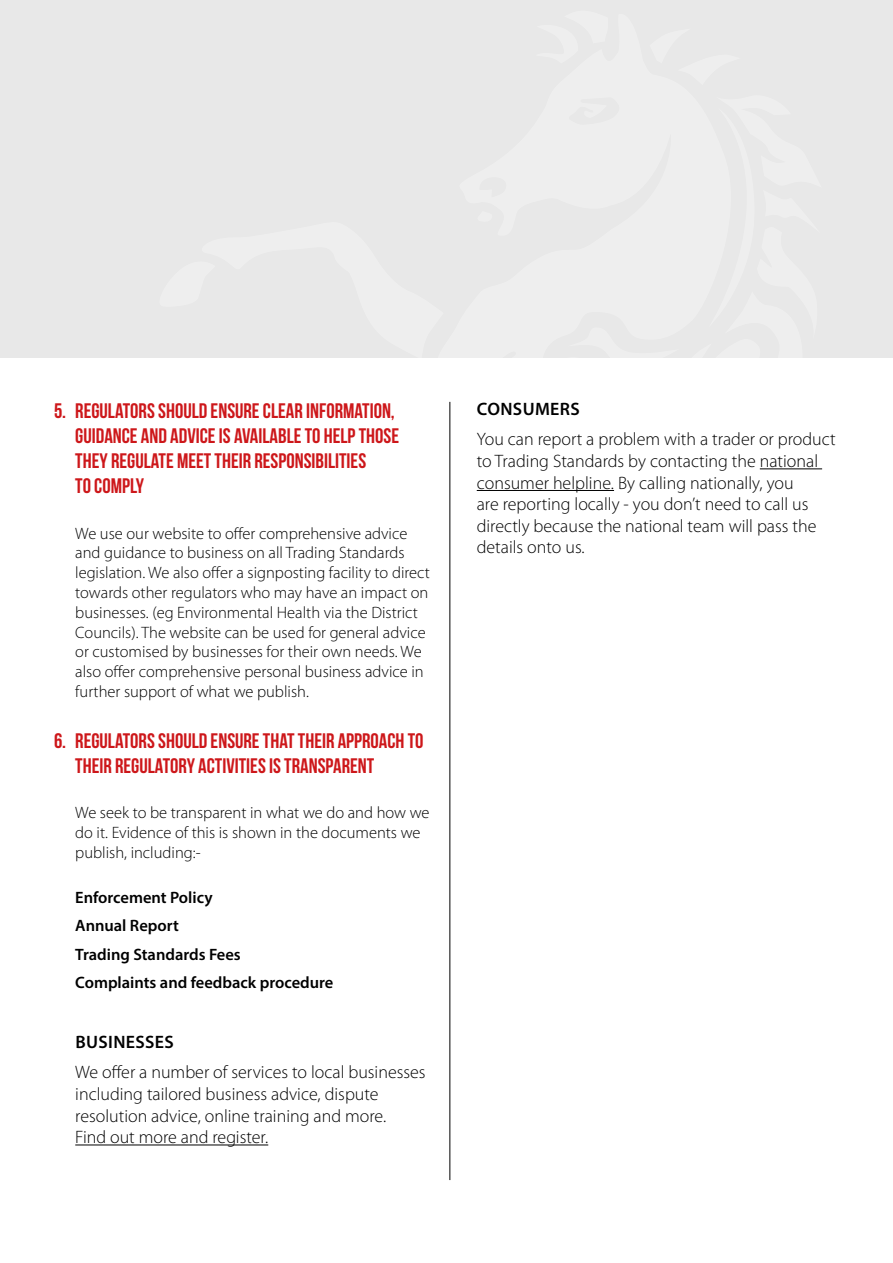
<style>
.page{position:relative;width:893px;height:1263px;background:#fff}
.page>*{position:absolute;margin:0;border:0;box-sizing:border-box;transform-origin:0 0}
.t1{font:21px/25.2px "Bebas Neue";color:#cd171a}
.t2{font:300 18px/21.6px "Myriad Pro";color:#000}
.t3{font:600 18px "Myriad Pro";letter-spacing:.02em;color:#000}
.t4{font:300 16.5px/19.8px "Myriad Pro";color:#000}
.t5{font:600 16.5px/28.3px "Myriad Pro";color:#000}
</style>
<div class="page">
<div style="left:0;top:0;width:893px;height:357px;background:#e8e8e8"></div>
<hr style="left:450px;top:402px;width:1px;height:778px;background:#000">
<hr style="left:75px;top:1144px;width:193px;height:1px;background:#000">
<hr style="left:760px;top:468px;width:62px;height:1px;background:#000">
<hr style="left:477px;top:490px;width:137px;height:1px;background:#000">
<p class="t1" style="left:75px;top:397px;width:325px;text-indent:-21px">5. REGULATORS SHOULD ENSURE CLEAR INFORMATION, GUIDANCE AND ADVICE IS AVAILABLE TO HELP THOSE THEY REGULATE MEET THEIR RESPONSIBILITIES<br>TO COMPLY</p>
<p class="t4" style="left:75px;top:523px;width:356px">We use our website to offer comprehensive advice and guidance to business on all Trading Standards legislation. We also offer a signposting facility to direct towards other regulators who may have an impact on businesses. (eg Environmental Health via the District Councils). The website can be used for general advice or customised by businesses for their own needs. We also offer comprehensive personal business advice in further support of what we publish.</p>
<p class="t1" style="left:75px;top:727px;width:350px;text-indent:-21px">6. REGULATORS SHOULD ENSURE THAT THEIR APPROACH TO<br>THEIR REGULATORY ACTIVITIES IS TRANSPARENT</p>
<p class="t4" style="left:75px;top:803px;width:356px">We seek to be transparent in what we do and how we do it. Evidence of this is shown in the documents we publish, including:-</p>
<p class="t5" style="left:75px;top:883px;width:260px">Enforcement Policy<br>Annual Report<br>Trading Standards Fees<br>Complaints and feedback procedure</p>
<p class="t3" style="left:75px;top:1031px;width:100px">BUSINESSES</p>
<p class="t2" style="left:75px;top:1061px;width:352px">We offer a number of services to local businesses including tailored business advice, dispute resolution advice, online training and more.<br>Find out more and register.</p>
<p class="t3" style="left:477px;top:398px;width:104px">CONSUMERS</p>
<p class="t2" style="left:477px;top:428px;width:360px">You can report a problem with a trader or product to Trading Standards by contacting the national consumer helpline. By calling nationally, you<br>are reporting locally - you don’t need to call us directly because the national team will pass the details onto us.</p>
</div>
